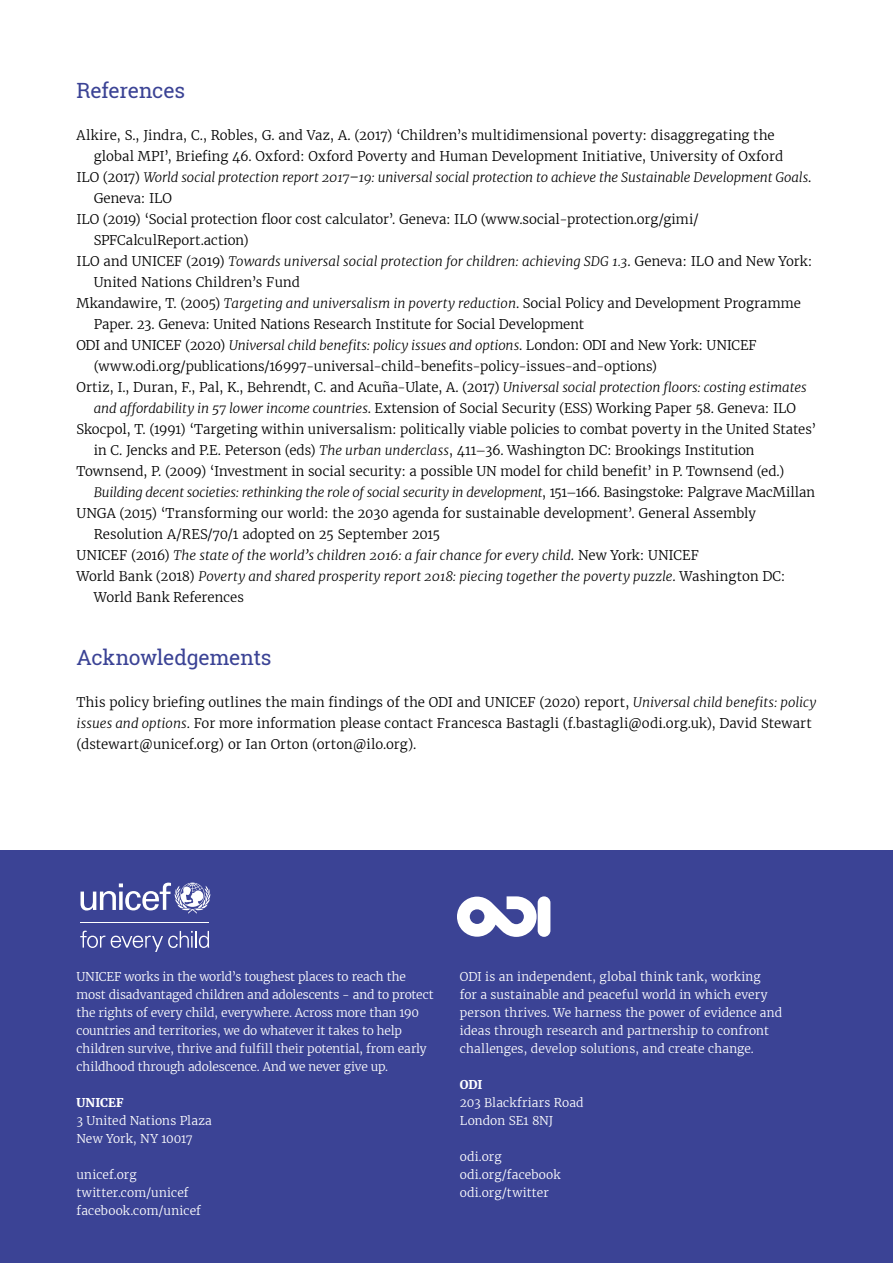
<style>
.page{position:relative;width:893px;height:1263px;background:#fff}
.page>*{position:absolute;margin:0;border:0;box-sizing:border-box;transform-origin:0 0}
.t1{font:21px "Roboto Slab";letter-spacing:-.015em;color:#3b4395}
.t2{font:300 13.2px/21px "Merriweather";color:#000}
.t3{font:italic 300 13.2px "Merriweather";letter-spacing:-.005em;color:#000}
.t4{font:300 12px/18px "Merriweather";color:#fff}
.t5{font:700 12px "Merriweather";letter-spacing:.01em;color:#fff}
.s1{font-style:normal}
.s2{font-style:italic}
</style>
<div class="page">
<div style="left:0;top:850px;width:893px;height:413px;background:#3b4395"></div>
<svg style="left:457px;top:896px;width:80px;height:41px"></svg>
<div style="left:538px;top:896px;width:12px;height:41px;background:#fff;border-radius:6px"></div>
<svg style="left:81px;top:883px;width:129px;height:30px"></svg>
<hr style="left:80px;top:922px;width:129px;height:1px;background:#fff">
<svg style="left:80px;top:931px;width:25px;height:17px"></svg>
<svg style="left:111px;top:931px;width:98px;height:20px"></svg>
<h1 class="t1" style="left:77px;top:76px;width:110px">References</h1>
<p class="t2" style="left:77px;top:124px;width:700px">Alkire, S., Jindra, C., Robles, G. and Vaz, A. (2017) ‘Children’s multidimensional poverty: disaggregating the</p>
<p class="t2" style="left:94px;top:145px;width:691px">global MPI’, Briefing 46. Oxford: Oxford Poverty and Human Development Initiative, University of Oxford</p>
<p class="t3" style="left:77px;top:168px;width:736px"><span class="s1">ILO (2017)</span> World social protection report 2017–19: universal social protection to achieve the Sustainable Development Goals<span class="s1">.</span></p>
<p class="t2" style="left:94px;top:187px;width:80px">Geneva: ILO</p>
<p class="t2" style="left:77px;top:208px;width:624px">ILO (2019) ‘Social protection floor cost calculator’. Geneva: ILO (www.social-protection.org/gimi/</p>
<p class="t2" style="left:94px;top:229px;width:157px">SPFCalculReport.action)</p>
<p class="t3" style="left:77px;top:252px;width:737px"><span class="s1">ILO and UNICEF (2019)</span> Towards universal social protection for children: achieving SDG 1.3<span class="s1">. Geneva: ILO and New York:</span></p>
<p class="t2" style="left:94px;top:271px;width:208px">United Nations Children’s Fund</p>
<p class="t2" style="left:77px;top:292px;width:726px">Mkandawire, T. (2005) <span class="s2">Targeting and universalism in poverty reduction</span>. Social Policy and Development Programme</p>
<p class="t2" style="left:94px;top:313px;width:492px">Paper. 23. Geneva: United Nations Research Institute for Social Development</p>
<p class="t2" style="left:77px;top:334px;width:682px">ODI and UNICEF (2020) <span class="s2">Universal child benefits: policy issues and options</span>. London: ODI and New York: UNICEF</p>
<p class="t2" style="left:94px;top:355px;width:565px">(www.odi.org/publications/16997-universal-child-benefits-policy-issues-and-options)</p>
<p class="t2" style="left:77px;top:376px;width:732px">Ortiz, I., Duran, F., Pal, K., Behrendt, C. and Acuña-Ulate, A. (2017) <span class="s2">Universal social protection floors: costing estimates</span></p>
<p class="t2" style="left:94px;top:397px;width:704px"><span class="s2">and affordability in 57 lower income countries</span>. Extension of Social Security (ESS) Working Paper 58. Geneva: ILO</p>
<p class="t2" style="left:77px;top:418px;width:741px">Skocpol, T. (1991) ‘Targeting within universalism: politically viable policies to combat poverty in the United States’</p>
<p class="t2" style="left:94px;top:439px;width:662px">in C. Jencks and P.E. Peterson (eds) <span class="s2">The urban underclass</span>, 411–36. Washington DC: Brookings Institution</p>
<p class="t2" style="left:77px;top:460px;width:709px">Townsend, P. (2009) ‘Investment in social security: a possible UN model for child benefit’ in P. Townsend (ed.)</p>
<p class="t3" style="left:94px;top:483px;width:723px">Building decent societies: rethinking the role of social security in development<span class="s1">, 151–166. Basingstoke: Palgrave MacMillan</span></p>
<p class="t2" style="left:77px;top:502px;width:681px">UNGA (2015) ‘Transforming our world: the 2030 agenda for sustainable development’. General Assembly</p>
<p class="t2" style="left:94px;top:523px;width:348px">Resolution A/RES/70/1 adopted on 25 September 2015</p>
<p class="t3" style="left:77px;top:546px;width:624px"><span class="s1">UNICEF (2016)</span> The state of the world’s children 2016: a fair chance for every child<span class="s1">. New York: UNICEF</span></p>
<p class="t3" style="left:77px;top:567px;width:710px"><span class="s1">World Bank (2018)</span> Poverty and shared prosperity report 2018: piecing together the poverty puzzle<span class="s1">. Washington DC:</span></p>
<p class="t2" style="left:94px;top:586px;width:152px">World Bank References</p>
<h1 class="t1" style="left:77px;top:643px;width:197px">Acknowledgements</h1>
<p class="t2" style="left:77px;top:691px;width:741px">This policy briefing outlines the main findings of the ODI and UNICEF (2020) report, <span class="s2">Universal child benefits: policy issues and options</span>. For more information please contact Francesca Bastagli (f.bastagli@odi.org.uk), David Stewart (dstewart@unicef.org) or Ian Orton (orton@ilo.org).</p>
<p class="t4" style="left:76px;top:968px;width:359px">UNICEF works in the world’s toughest places to reach the most disadvantaged children and adolescents - and to protect the rights of every child, everywhere. Across more than 190 countries and territories, we do whatever it takes to help children survive, thrive and fulfill their potential, from early childhood through adolescence. And we never give up.</p>
<p class="t5" style="left:76px;top:1095px;width:49px">UNICEF</p>
<p class="t4" style="left:76px;top:1112px;width:137px">3 United Nations Plaza<br>New York, NY 10017</p>
<p class="t4" style="left:76px;top:1166px;width:126px">unicef.org twitter.com/unicef facebook.com/unicef</p>
<p class="t4" style="left:460px;top:968px;width:324px">ODI is an independent, global think tank, working<br>for a sustainable and peaceful world in which every person thrives. We harness the power of evidence and ideas through research and partnership to confront challenges, develop solutions, and create change.</p>
<p class="t5" style="left:460px;top:1077px;width:24px">ODI</p>
<p class="t4" style="left:460px;top:1094px;width:125px">203 Blackfriars Road<br>London SE1 8NJ</p>
<p class="t4" style="left:460px;top:1148px;width:102px">odi.org odi.org/facebook odi.org/twitter</p>
</div>
